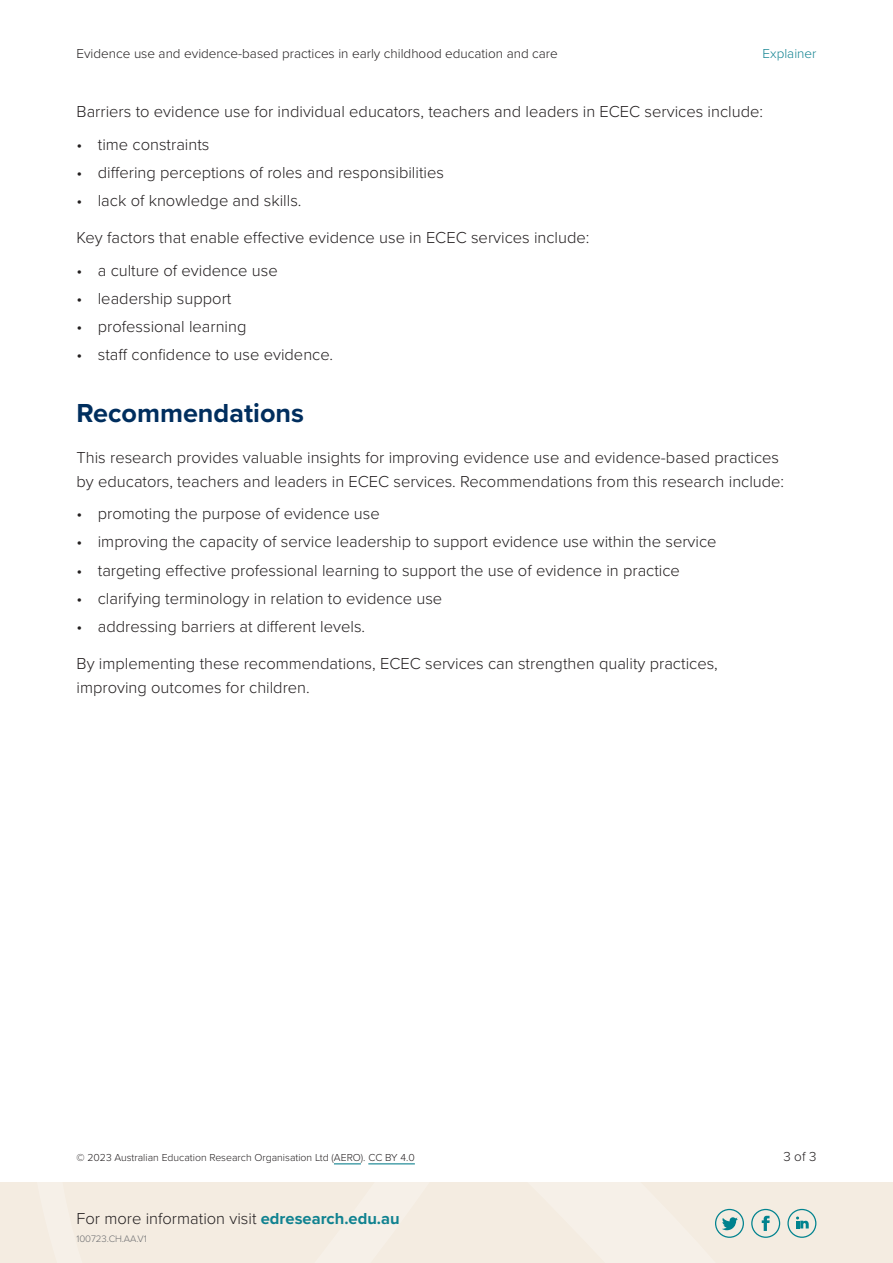
<style>
.page{position:relative;width:893px;height:1263px;background:#fff}
.page>*{position:absolute;margin:0;border:0;box-sizing:border-box;transform-origin:0 0}
.t1{font:700 27px "Proxima Nova";color:#002e5e}
.t2{font:300 16.5px/24px "Proxima Nova";color:#231f20}
.t3{font:300 13.5px "Proxima Nova";color:#231f20}
.t4{font:300 13.5px "Proxima Nova";color:#108290}
.Copyright{font:300 10.5px "Proxima Nova";color:#231f20}
.t5{font:300 9.75px "Proxima Nova";letter-spacing:-.01em;color:#6c6d70}
.s1{font-weight:700;color:#108290}
</style>
<div class="page">
<div style="left:0;top:1182px;width:893px;height:81px;background:#f4ece1"></div>
<svg style="left:715px;top:1208px;width:102px;height:30px"></svg>
<svg style="left:334px;top:1163px;width:27px;height:1px"></svg>
<hr style="left:368px;top:1163px;width:47px;height:1px;background:#108290">
<div style="left:715px;top:1209px;width:29px;height:29px;border:1px solid #01838f;border-radius:50%"></div>
<svg style="left:722px;top:1217px;width:16px;height:13px"></svg>
<div style="left:751px;top:1209px;width:29px;height:29px;border:1px solid #01838f;border-radius:50%"></div>
<svg style="left:762px;top:1216px;width:8px;height:15px"></svg>
<div style="left:787px;top:1209px;width:29px;height:29px;border:1px solid #01838f;border-radius:50%"></div>
<svg style="left:796px;top:1216px;width:13px;height:12px"></svg>
<p class="t3" style="left:77px;top:43px;width:483px">Evidence use and evidence‑based practices in early childhood education and care</p>
<p class="t4" style="left:763px;top:43px;width:55px">Explainer</p>
<p class="t2" style="left:77px;top:99px;width:688px">Barriers to evidence use for individual educators, teachers and leaders in ECEC services include:</p>
<p class="t2" style="left:77px;top:131px;width:134px">• time constraints</p>
<p class="t2" style="left:77px;top:160px;width:369px">• differing perceptions of roles and responsibilities</p>
<p class="t2" style="left:77px;top:188px;width:226px">• lack of knowledge and skills.</p>
<p class="t2" style="left:77px;top:225px;width:514px">Key factors that enable effective evidence use in ECEC services include:</p>
<p class="t2" style="left:77px;top:257px;width:203px">• a culture of evidence use</p>
<p class="t2" style="left:77px;top:285px;width:156px">• leadership support</p>
<p class="t2" style="left:77px;top:314px;width:171px">• professional learning</p>
<p class="t2" style="left:77px;top:342px;width:258px">• staff confidence to use evidence.</p>
<h1 class="t1" style="left:77px;top:392px;width:229px">Recommendations</h1>
<p class="t2" style="left:77px;top:444px;width:709px">This research provides valuable insights for improving evidence use and evidence-based practices by educators, teachers and leaders in ECEC services. Recommendations from this research include:</p>
<p class="t2" style="left:77px;top:501px;width:305px">• promoting the purpose of evidence use</p>
<p class="t2" style="left:77px;top:529px;width:641px">• improving the capacity of service leadership to support evidence use within the service</p>
<p class="t2" style="left:77px;top:557px;width:605px">• targeting effective professional learning to support the use of evidence in practice</p>
<p class="t2" style="left:77px;top:585px;width:367px">• clarifying terminology in relation to evidence use</p>
<p class="t2" style="left:77px;top:614px;width:290px">• addressing barriers at different levels.</p>
<p class="t2" style="left:77px;top:650px;width:643px">By implementing these recommendations, ECEC services can strengthen quality practices, improving outcomes for children.</p>
<p class="Copyright" style="left:77px;top:1149px;width:340px">© 2023 Australian Education Research Organisation Ltd (AERO). CC BY 4.0</p>
<p class="t2" style="left:77px;top:1206px;width:325px">For more information visit <span class="s1">edresearch.edu.au</span></p>
<p class="t5" style="left:77px;top:1231px;width:72px">100723.CH.AA.V1</p>
<p class="t3" style="left:783px;top:1146px;width:34px">3 of 3</p>
</div>
